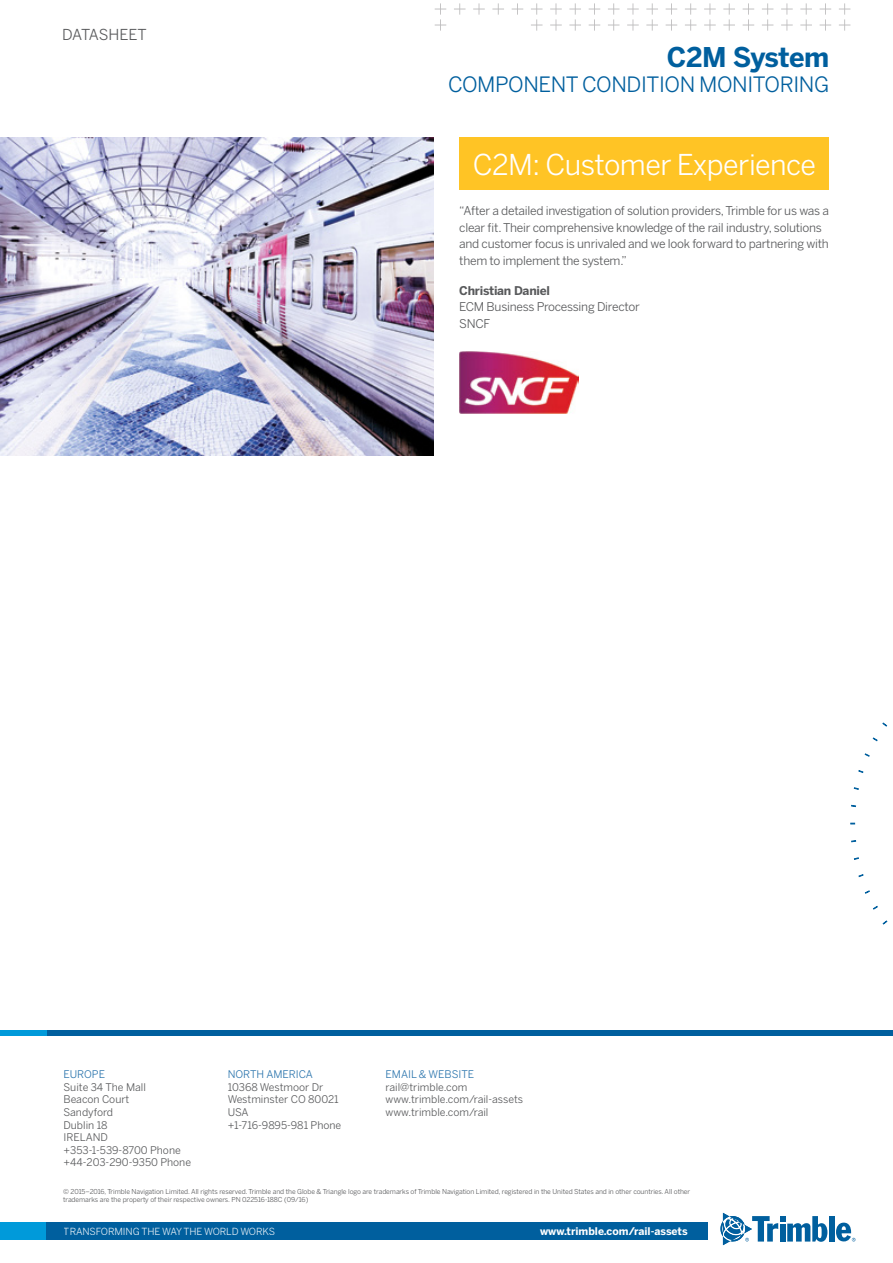
<style>
.page{position:relative;width:893px;height:1263px;background:#fff}
.page>*{position:absolute;margin:0;border:0;box-sizing:border-box;transform-origin:0 0}
.t1{font:28.5px "Benton Sans";letter-spacing:-.02em;color:#fff}
.t2{font:700 27px "Benton Sans";letter-spacing:-.025em;color:#005f9e}
.t3{font:21px "Benton Sans";letter-spacing:-.02em;color:#005f9e}
.t4{font:15px "Benton Sans";letter-spacing:-.01em;color:#58595b}
.t5{font:12px/16.5px "Benton Sans";letter-spacing:-.02em;color:#58595b}
.t6{font:700 12px "Benton Sans";letter-spacing:-.02em;color:#58595b}
.t7{font:10.5px/12.6px "Benton Sans";color:#58595b}
.t8{font:10.5px "Benton Sans";color:#2873ac}
.t9{font:700 10.5px "Benton Sans";color:#fff}
.t10{font:9.75px "Benton Sans";letter-spacing:-.01em;color:#fff}
.t11{font:6.75px/8.2px "Benton Sans";letter-spacing:-.01em;color:#58595b}
</style>
<div class="page">
<svg style="left:435px;top:3px;width:415px;height:28px"></svg>
<svg style="left:882px;top:920px;width:6px;height:5px"></svg>
<svg style="left:873px;top:905px;width:5px;height:5px"></svg>
<svg style="left:865px;top:890px;width:5px;height:4px"></svg>
<svg style="left:858px;top:874px;width:6px;height:3px"></svg>
<svg style="left:854px;top:857px;width:5px;height:3px"></svg>
<svg style="left:854px;top:787px;width:5px;height:3px"></svg>
<svg style="left:858px;top:770px;width:6px;height:3px"></svg>
<svg style="left:864px;top:753px;width:6px;height:4px"></svg>
<svg style="left:872px;top:737px;width:6px;height:4px"></svg>
<svg style="left:882px;top:722px;width:5px;height:5px"></svg>
<div style="left:459px;top:137px;width:370px;height:53px;background:#ffc425"></div>
<img style="left:0;top:137px;width:434px;height:318px">
<img style="left:459px;top:351px;width:120px;height:63px">
<div style="left:829px;top:1216px;width:5px;height:25px;background:#005f9e"></div>
<svg style="left:720px;top:1213px;width:107px;height:32px"></svg>
<svg style="left:836px;top:1222px;width:19px;height:19px"></svg>
<div style="left:0;top:1222px;width:706px;height:17px;background:#009ada"></div>
<div style="left:47px;top:1222px;width:661px;height:17px;background:#005f9e"></div>
<div style="left:0;top:1030px;width:66px;height:6px;background:#009ada"></div>
<div style="left:48px;top:1030px;width:844px;height:6px;background:#005f9e"></div>
<h3 class="t4" style="left:62px;top:26px;width:86px">DATASHEET</h3>
<h2 class="t2" style="left:667px;top:40px;width:164px">C2M System</h2>
<h3 class="t3" style="left:448px;top:72px;width:383px">COMPONENT CONDITION MONITORING</h3>
<h1 class="t1" style="left:473px;top:147px;width:345px">C2M: Customer Experience</h1>
<p class="t5" style="left:459px;top:203px;width:371px">“After a detailed investigation of solution providers, Trimble for us was a clear fit. Their comprehensive knowledge of the rail industry, solutions and customer focus is unrivaled and we look forward to partnering with them to implement the system.”</p>
<h3 class="t6" style="left:459px;top:283px;width:92px">Christian Daniel</h3>
<h3 class="t5" style="left:459px;top:299px;width:182px">ECM Business Processing Director<br>SNCF</h3>
<h3 class="t8" style="left:63px;top:1068px;width:43px">EUROPE</h3>
<h3 class="t7" style="left:63px;top:1081px;width:129px">Suite 34 The Mall<br>Beacon Court<br>Sandyford<br>Dublin 18<br>IRELAND +353-1-539-8700 Phone +44-203-290-9350 Phone</h3>
<h3 class="t8" style="left:228px;top:1068px;width:87px">NORTH AMERICA</h3>
<h3 class="t7" style="left:228px;top:1081px;width:115px">10368 Westmoor Dr<br>Westminster CO 80021<br>USA<br>+1-716-9895-981 Phone</h3>
<h3 class="t8" style="left:386px;top:1068px;width:90px">EMAIL &amp; WEBSITE</h3>
<h3 class="t7" style="left:386px;top:1081px;width:139px">rail@trimble.com www.trimble.com/rail-assets www.trimble.com/rail</h3>
<p class="t11" style="left:63px;top:1187px;width:628px">© 2015–2016, Trimble Navigation Limited. All rights reserved. Trimble and the Globe &amp; Triangle logo are trademarks of Trimble Navigation Limited, registered in the United States and in other countries. All other trademarks are the property of their respective owners. PN 022516-188C (09/16)</p>
<h3 class="t9" style="left:540px;top:1224px;width:149px">www.trimble.com/rail-assets</h3>
<h3 class="t10" style="left:64px;top:1225px;width:213px">TRANSFORMING THE WAY THE WORLD WORKS</h3>
</div>
